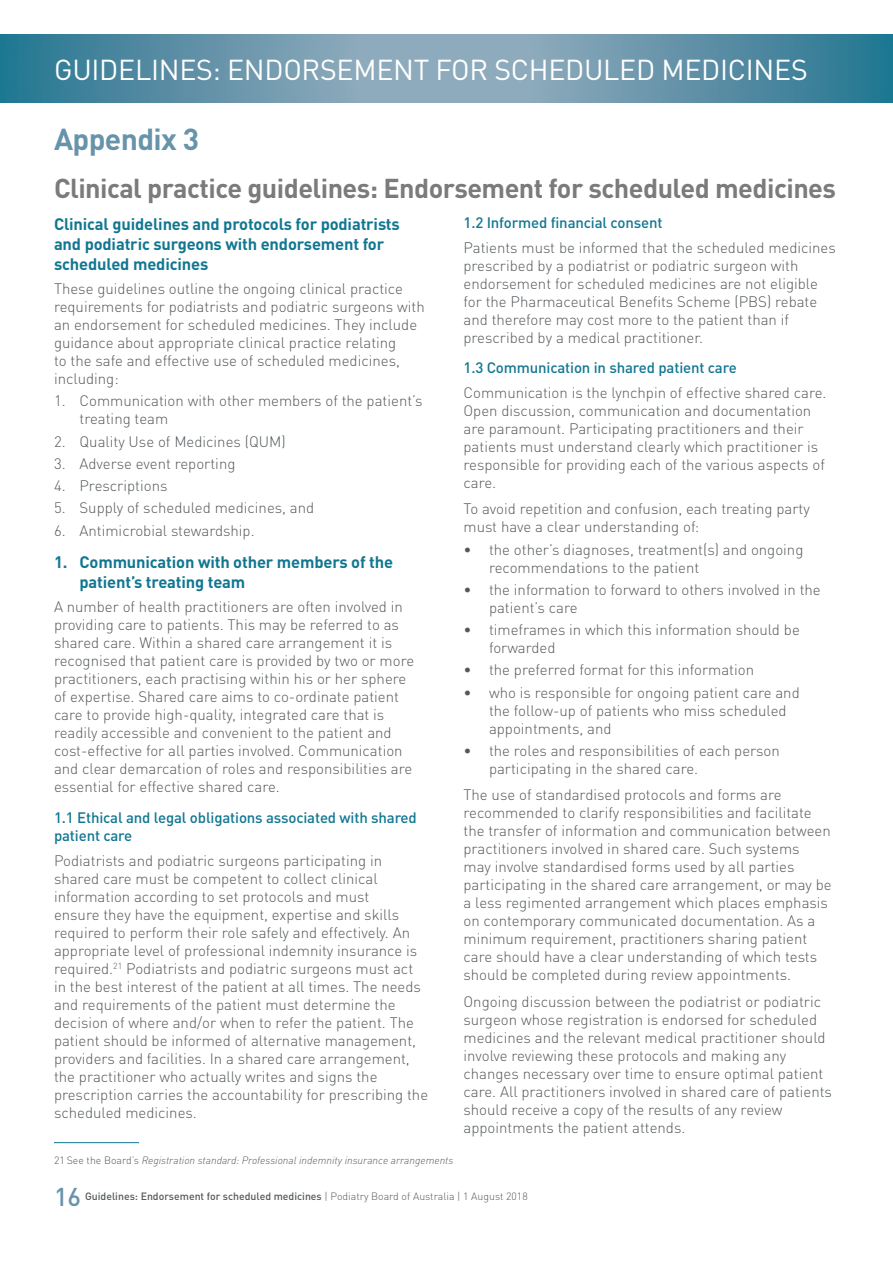
<style>
.page{position:relative;width:893px;height:1263px;background:#fff}
.page>*{position:absolute;margin:0;border:0;box-sizing:border-box;transform-origin:0 0}
.Appendix_header{font:700 30px "DINOT";letter-spacing:-.02em;color:#6794aa}
.t1{font:28.5px "DINOT";letter-spacing:-.01em;color:#fff}
.Header_span{font:700 27px "DINOT";letter-spacing:-.02em;color:#7b7b7e}
.t2{font:500 25.5px "DINOT";color:#6794aa}
.Subheader{font:700 16.5px/19.8px "DINOT";letter-spacing:-.01em;color:#117791}
.Body{font:300 15px/18px "DINOT";color:#54585b}
.Subheader_1{font:500 15px/18px "DINOT";letter-spacing:-.01em;color:#117791}
.t3{font:500 10.5px "DINOT";color:#54585b}
.Footnote{font:italic 300 10.5px "DINOT";color:#54585b}
.s1{font-style:normal}
.s2{font-weight:300}
</style>
<div class="page">
<svg style="left:0;top:35px;width:893px;height:68px;background:#6394aa"></svg>
<hr style="left:54px;top:1142px;width:85px;height:1px;background:#117791">
<h2 class="t1" style="left:54px;top:52px;width:755px">GUIDELINES: ENDORSEMENT FOR SCHEDULED MEDICINES</h2>
<p class="Appendix_header" style="left:54px;top:120px;width:147px">Appendix 3</p>
<p class="Header_span" style="left:54px;top:170px;width:784px">Clinical practice guidelines: Endorsement for scheduled medicines</p>
<p class="Subheader" style="left:54px;top:214px;width:347px">Clinical guidelines and protocols for podiatrists and podiatric surgeons with endorsement for scheduled medicines</p>
<p class="Body" style="left:54px;top:279px;width:372px">These guidelines outline the ongoing clinical practice requirements for podiatrists and podiatric surgeons with an endorsement for scheduled medicines. They include guidance about appropriate clinical practice relating<br>to the safe and effective use of scheduled medicines, including:</p>
<p class="Body" style="left:80px;top:392px;width:345px;text-indent:-26px">1. Communication with other members of the patient’s treating team</p>
<p class="Body" style="left:54px;top:432px;width:233px">2. Quality Use of Medicines (QUM)</p>
<p class="Body" style="left:54px;top:454px;width:183px">3. Adverse event reporting</p>
<p class="Body" style="left:54px;top:476px;width:115px">4. Prescriptions</p>
<p class="Body" style="left:54px;top:499px;width:262px">5. Supply of scheduled medicines, and</p>
<p class="Body" style="left:54px;top:521px;width:202px">6. Antimicrobial stewardship.</p>
<p class="Subheader" style="left:80px;top:552px;width:315px;text-indent:-26px">1. Communication with other members of the patient’s treating team</p>
<p class="Body" style="left:54px;top:598px;width:362px">A number of health practitioners are often involved in providing care to patients. This may be referred to as shared care. Within a shared care arrangement it is recognised that patient care is provided by two or more practitioners, each practising within his or her sphere of expertise. Shared care aims to co-ordinate patient care to provide high-quality, integrated care that is readily accessible and convenient to the patient and cost-effective for all parties involved. Communication and clear demarcation of roles and responsibilities are essential for effective shared care.</p>
<p class="Subheader_1" style="left:54px;top:808px;width:364px">1.1 Ethical and legal obligations associated with shared patient care</p>
<p class="Body" style="left:54px;top:851px;width:376px">Podiatrists and podiatric surgeons participating in shared care must be competent to collect clinical information according to set protocols and must<br>ensure they have the equipment, expertise and skills required to perform their role safely and effectively. An appropriate level of professional indemnity insurance is required.<sup>21</sup> Podiatrists and podiatric surgeons must act in the best interest of the patient at all times. The needs and requirements of the patient must determine the decision of where and/or when to refer the patient. The patient should be informed of alternative management, providers and facilities. In a shared care arrangement, the practitioner who actually writes and signs the prescription carries the accountability for prescribing the scheduled medicines.</p>
<p class="Footnote" style="left:54px;top:1153px;width:401px"><span class="s1">21 See the Board’s</span> Registration standard: Professional indemnity insurance arrangements</p>
<p class="Subheader_1" style="left:463px;top:213px;width:200px">1.2 Informed financial consent</p>
<p class="Body" style="left:463px;top:238px;width:374px">Patients must be informed that the scheduled medicines prescribed by a podiatrist or podiatric surgeon with endorsement for scheduled medicines are not eligible for the Pharmaceutical Benefits Scheme (PBS) rebate and therefore may cost more to the patient than if prescribed by a medical practitioner.</p>
<p class="Subheader_1" style="left:463px;top:359px;width:275px">1.3 Communication in shared patient care</p>
<p class="Body" style="left:463px;top:383px;width:365px">Communication is the lynchpin of effective shared care.<br>Open discussion, communication and documentation are paramount. Participating practitioners and their patients must understand clearly which practitioner is responsible for providing each of the various aspects of care.</p>
<p class="Body" style="left:463px;top:500px;width:348px">To avoid repetition and confusion, each treating party must have a clear understanding of:</p>
<p class="Body" style="left:489px;top:540px;width:316px;text-indent:-26px">• the other’s diagnoses, treatment(s) and ongoing recommendations to the patient</p>
<p class="Body" style="left:489px;top:580px;width:333px;text-indent:-26px">• the information to forward to others involved in the patient’s care</p>
<p class="Body" style="left:489px;top:620px;width:312px;text-indent:-26px">• timeframes in which this information should be forwarded</p>
<p class="Body" style="left:463px;top:661px;width:292px">• the preferred format for this information</p>
<p class="Body" style="left:489px;top:683px;width:312px;text-indent:-26px">• who is responsible for ongoing patient care and the follow-up of patients who miss scheduled appointments, and</p>
<p class="Body" style="left:489px;top:741px;width:292px;text-indent:-26px">• the roles and responsibilities of each person participating in the shared care.</p>
<p class="Body" style="left:463px;top:786px;width:370px">The use of standardised protocols and forms are recommended to clarify responsibilities and facilitate the transfer of information and communication between practitioners involved in shared care. Such systems<br>may involve standardised forms used by all parties participating in the shared care arrangement, or may be a less regimented arrangement which places emphasis on contemporary communicated documentation. As a minimum requirement, practitioners sharing patient care should have a clear understanding of which tests should be completed during review appointments.</p>
<p class="Body" style="left:463px;top:992px;width:370px">Ongoing discussion between the podiatrist or podiatric surgeon whose registration is endorsed for scheduled medicines and the relevant medical practitioner should involve reviewing these protocols and making any changes necessary over time to ensure optimal patient care. All practitioners involved in shared care of patients should receive a copy of the results of any review appointments the patient attends.</p>
<h3 class="t2" style="left:54px;top:1180px;width:29px">16</h3>
<p class="t3" style="left:85px;top:1190px;width:444px">Guidelines: Endorsement for scheduled medicines <span class="s2">| Podiatry Board of Australia | 1 August 2018</span></p>
</div>
